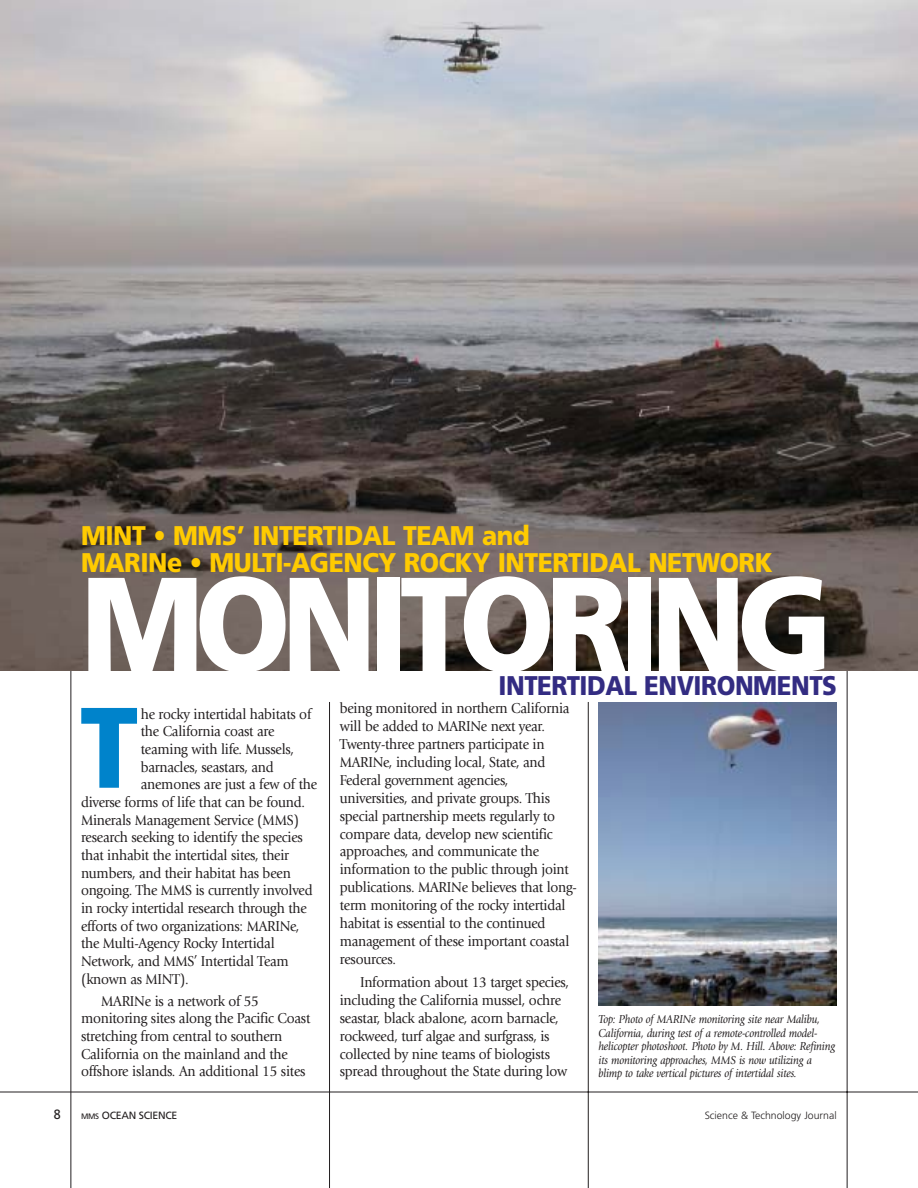
<style>
.page{position:relative;width:918px;height:1188px;background:#fff}
.page>*{position:absolute;margin:0;border:0;box-sizing:border-box;transform-origin:0 0}
.t1{font:900 133.5px "Frutiger";letter-spacing:-.075em;color:#fff;scale:.92 1}
.t2{font:900 114.3px "Frutiger";color:#0083cb;scale:.92 1}
.t3{font:900 27px/27px "Frutiger";letter-spacing:-.02em;color:#ffcb01;scale:.92 1}
.t4{font:900 27px "Frutiger";letter-spacing:-.02em;color:#332c82;scale:.89 1}
.t5{font:15px/18px "Giovanni";letter-spacing:-.015em;color:#231f20;scale:.92 1}
.t6{font:13.5px "Frutiger";color:#231f20;scale:.92 1}
.t7{font:italic 12px/13.5px "Giovanni";letter-spacing:-.015em;color:#231f20;scale:.91 1}
.t8{font:300 10.5px "Frutiger";color:#231f20}
.t9{font:10.5px "Frutiger";letter-spacing:-.03em;color:#231f20}
.s1{font-size:7.8px}
</style>
<div class="page">
<hr style="left:71px;top:0;width:1px;height:1188px;background:#231f20">
<hr style="left:847px;top:0;width:1px;height:1188px;background:#231f20">
<hr style="left:0;top:1092px;width:918px;height:1px;background:#231f20">
<hr style="left:588px;top:702px;width:1px;height:486px;background:#231f20">
<hr style="left:329px;top:702px;width:1px;height:486px;background:#231f20">
<img style="left:0;top:0;width:918px;height:671px">
<img style="left:598px;top:702px;width:239px;height:304px">
<h3 class="t3" style="left:81px;top:524px;width:753px">MINT • MMS’ INTERTIDAL TEAM and<br>MARINe • MULTI-AGENCY ROCKY INTERTIDAL NETWORK</h3>
<h1 class="t1" style="left:81px;top:571px;width:818px">MONITORING</h1>
<h3 class="t4" style="left:499px;top:675px;width:382px">INTERTIDAL ENVIRONMENTS</h3>
<h2 class="t2" style="left:80px;top:702px;width:65px">T</h2>
<p class="t5" style="left:141px;top:706px;width:187px">he rocky intertidal habitats of</p>
<p class="t5" style="left:141px;top:724px;width:147px">the California coast are</p>
<p class="t5" style="left:141px;top:741px;width:168px">teaming with life. Mussels,</p>
<p class="t5" style="left:141px;top:759px;width:146px">barnacles, seastars, and</p>
<p class="t5" style="left:141px;top:777px;width:193px">anemones are just a few of the</p>
<p class="t5" style="left:81px;top:794px;width:245px">diverse forms of life that can be found.</p>
<p class="t5" style="left:81px;top:812px;width:238px">Minerals Management Service (MMS)</p>
<p class="t5" style="left:81px;top:830px;width:243px">research seeking to identify the species</p>
<p class="t5" style="left:81px;top:847px;width:228px">that inhabit the intertidal sites, their</p>
<p class="t5" style="left:81px;top:865px;width:230px">numbers, and their habitat has been</p>
<p class="t5" style="left:81px;top:883px;width:253px">ongoing. The MMS is currently involved</p>
<p class="t5" style="left:81px;top:900px;width:247px">in rocky intertidal research through the</p>
<p class="t5" style="left:81px;top:918px;width:239px">efforts of two organizations: MARINe,</p>
<p class="t5" style="left:81px;top:936px;width:212px">the Multi-Agency Rocky Intertidal</p>
<p class="t5" style="left:81px;top:953px;width:227px">Network, and MMS’ Intertidal Team</p>
<p class="t5" style="left:81px;top:971px;width:119px">(known as MINT).</p>
<p class="t5" style="left:81px;top:993px;width:251px;text-indent:20px">MARINe is a network of 55 monitoring sites along the Pacific Coast stretching from central to southern California on the mainland and the offshore islands. An additional 15 sites</p>
<p class="t5" style="left:340px;top:700px;width:259px">being monitored in northern California will be added to MARINe next year.<br>Twenty-three partners participate in MARINe, including local, State, and Federal government agencies, universities, and private groups. This special partnership meets regularly to compare data, develop new scientific approaches, and communicate the information to the public through joint publications. MARINe believes that long&shy;term monitoring of the rocky intertidal habitat is essential to the continued management of these important coastal resources.</p>
<p class="t5" style="left:340px;top:974px;width:251px;text-indent:20px">Information about 13 target species, including the California mussel, ochre seastar, black abalone, acorn barnacle, rockweed, turf algae and surfgrass, is collected by nine teams of biologists spread throughout the State during low</p>
<p class="t7" style="left:598px;top:1014px;width:262px">Top: Photo of MARINe monitoring site near Malibu, California, during test of a remote-controlled model&shy;helicopter photoshoot. Photo by M. Hill. Above: Refining its monitoring approaches, MMS is now utilizing a blimp to take vertical pictures of intertidal sites.</p>
<p class="t6" style="left:54px;top:1109px;width:9px">8</p>
<p class="t9" style="left:81px;top:1111px;width:98px"><span class="s1">MMS</span> OCEAN SCIENCE</p>
<p class="t8" style="left:705px;top:1111px;width:134px">Science &amp; Technology Journal</p>
</div>
